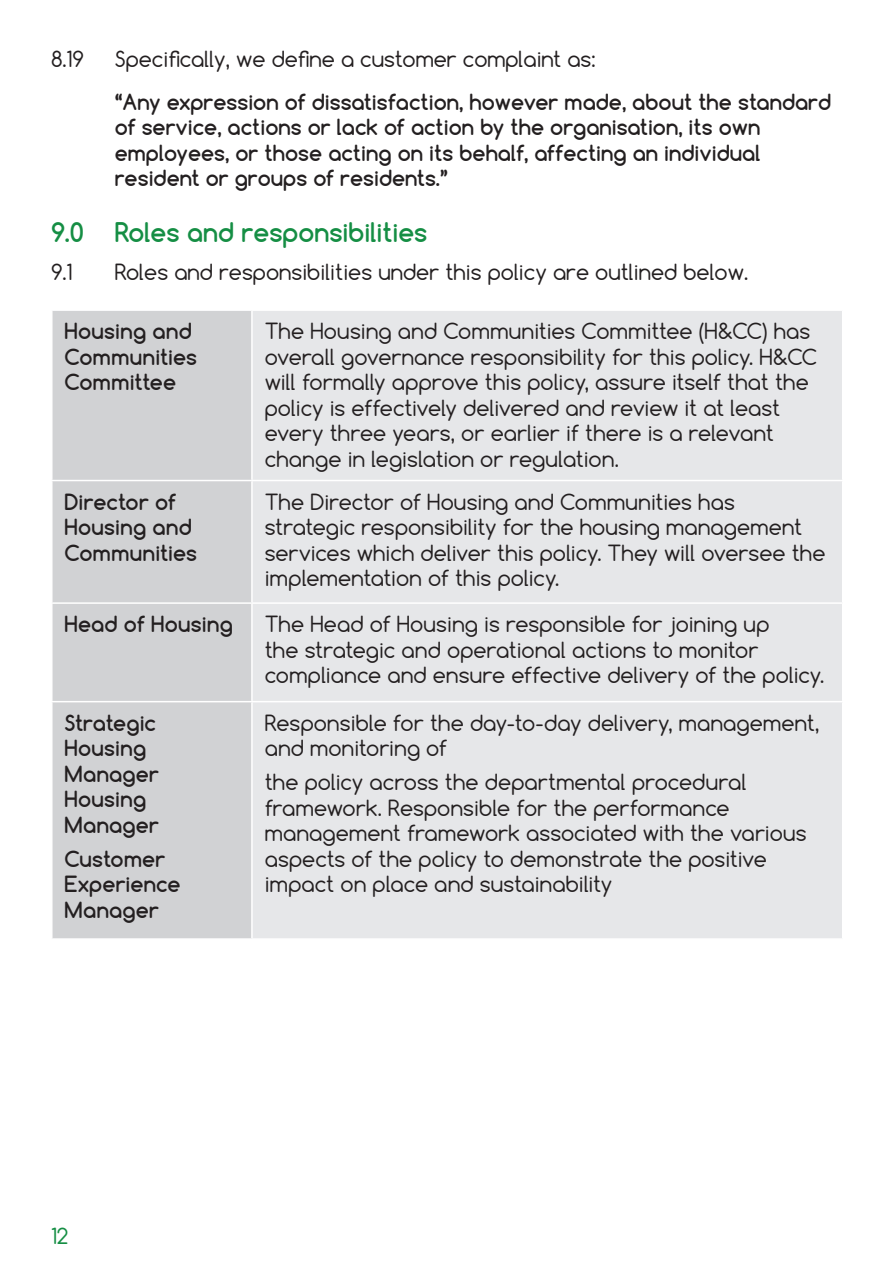
<style>
.page{position:relative;width:893px;height:1263px;background:#fff}
.page>*{position:absolute;margin:0;border:0;box-sizing:border-box;transform-origin:0 0}
.t1{font:700 25.5px "Comfortaa";color:#158e44}
.t2{font:21px/25.5px "Comfortaa";color:#231f20}
.t3{font:700 21px/25.5px "Comfortaa";color:#231f20}
.t4{font:21px "Comfortaa";color:#158e44}
</style>
<div class="page">
<div style="left:53px;top:311px;width:198px;height:627px;background:#d1d2d4"></div>
<div style="left:253px;top:311px;width:589px;height:627px;background:#e6e7e9"></div>
<hr style="left:51px;top:480px;width:201px;height:1px;background:#fff">
<hr style="left:252px;top:480px;width:591px;height:1px;background:#fff">
<hr style="left:51px;top:602px;width:201px;height:2px;background:#fff">
<hr style="left:252px;top:602px;width:591px;height:2px;background:#fff">
<hr style="left:51px;top:701px;width:201px;height:1px;background:#fff">
<hr style="left:252px;top:701px;width:591px;height:1px;background:#fff">
<p class="t2" style="left:51px;top:46px;width:34px">8.19</p>
<p class="t2" style="left:115px;top:46px;width:482px">Specifically, we define a customer complaint as:</p>
<p class="t3" style="left:115px;top:89px;width:718px">“Any expression of dissatisfaction, however made, about the standard of service, actions or lack of action by the organisation, its own employees, or those acting on its behalf, affecting an individual resident or groups of residents.”</p>
<p class="t1" style="left:51px;top:216px;width:378px">9.0 Roles and responsibilities</p>
<p class="t2" style="left:51px;top:259px;width:23px">9.1</p>
<p class="t2" style="left:115px;top:259px;width:635px">Roles and responsibilities under this policy are outlined below.</p>
<p class="t3" style="left:65px;top:318px;width:134px">Housing and<br>Communities<br>Committee</p>
<p class="t2" style="left:265px;top:318px;width:554px">The Housing and Communities Committee (H&amp;CC) has overall governance responsibility for this policy. H&amp;CC will formally approve this policy, assure itself that the policy is effectively delivered and review it at least every three years, or earlier if there is a relevant change in legislation or regulation.</p>
<p class="t3" style="left:65px;top:489px;width:134px">Director of<br>Housing and<br>Communities</p>
<p class="t2" style="left:265px;top:489px;width:562px">The Director of Housing and Communities has strategic responsibility for the housing management services which deliver this policy. They will oversee the implementation of this policy.</p>
<p class="t3" style="left:65px;top:611px;width:170px">Head of Housing</p>
<p class="t2" style="left:265px;top:611px;width:561px">The Head of Housing is responsible for joining up<br>the strategic and operational actions to monitor compliance and ensure effective delivery of the policy.</p>
<p class="t3" style="left:65px;top:710px;width:96px">Strategic<br>Housing<br>Manager<br>Housing<br>Manager</p>
<p class="t3" style="left:65px;top:846px;width:118px">Customer<br>Experience<br>Manager</p>
<p class="t2" style="left:265px;top:710px;width:556px">Responsible for the day-to-day delivery, management, and monitoring of</p>
<p class="t2" style="left:265px;top:769px;width:543px">the policy across the departmental procedural framework. Responsible for the performance management framework associated with the various aspects of the policy to demonstrate the positive impact on place and sustainability</p>
<p class="t4" style="left:51px;top:1223px;width:19px">12</p>
</div>
